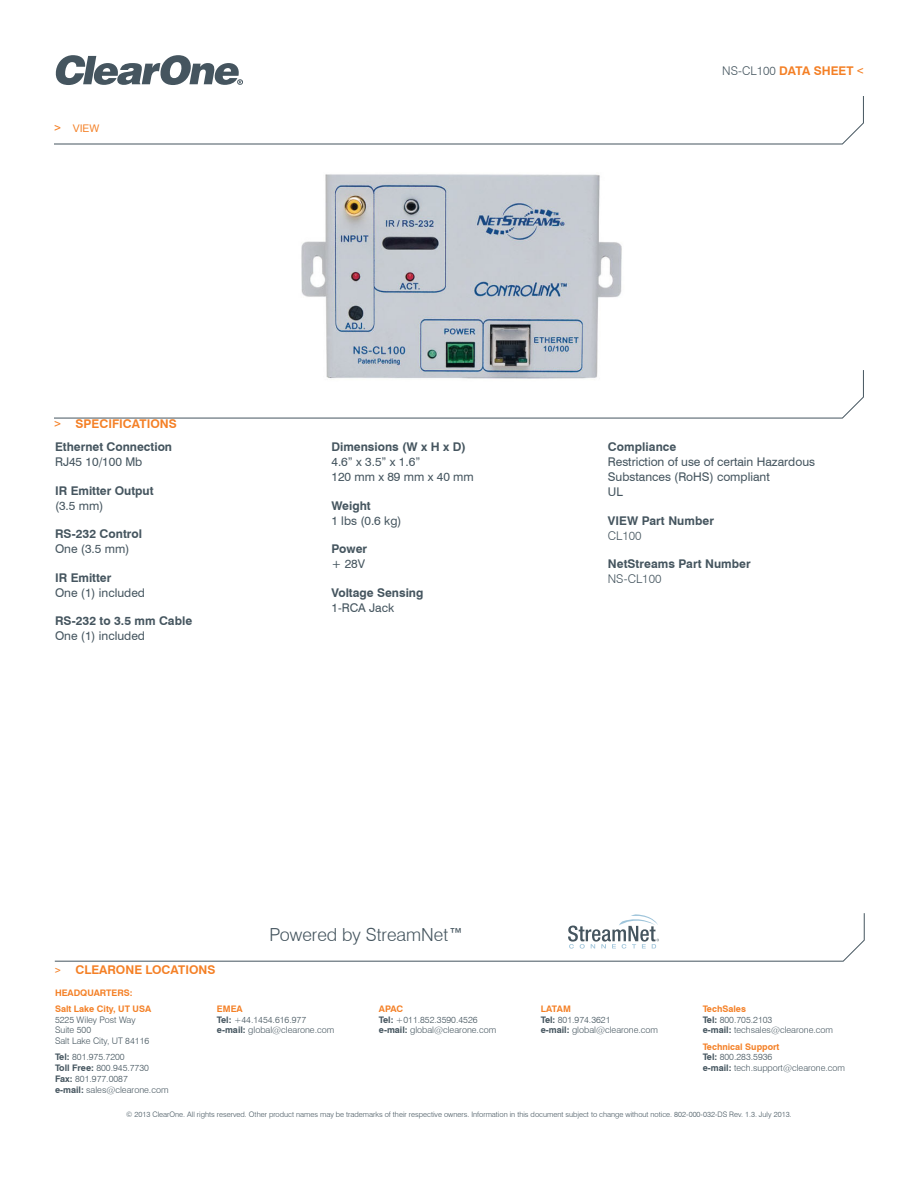
<style>
.page{position:relative;width:918px;height:1188px;background:#fff}
.page>*{position:absolute;margin:0;border:0;box-sizing:border-box;transform-origin:0 0}
.indent{font:300 18px "Swiss 721 BT";color:#45555f}
.t1{font:12px/15px "Swiss 721 BT";color:#45555f}
.t2{font:700 12px "Swiss 721 BT";color:#45555f}
.t3{font:700 12px "Swiss 721 BT";color:#f48026}
.t4{font:300 12px "Swiss 721 BT";color:#45555f}
.t5{font:10.5px "Arial";color:#f48026}
.t6{font:300 9px "Swiss 721 BT";color:#45555f}
.t7{font:700 9px "Swiss 721 BT";color:#f48026}
.t8{font:300 7.5px "Swiss 721 BT";color:#45555f}
.s1{font-size:12px}
.s2{font-weight:300;color:#45555f}
.s3{font-family:"Arial";font-weight:400}
.s4{font-family:"Arial";font-weight:400;font-size:10.5px}
.s5{font-weight:400}
.s6{font-weight:700}
</style>
<div class="page">
<svg style="left:55px;top:55px;width:188px;height:30px"></svg>
<svg style="left:54px;top:96px;width:810px;height:49px"></svg>
<svg style="left:54px;top:370px;width:810px;height:49px"></svg>
<svg style="left:54px;top:913px;width:811px;height:49px"></svg>
<img style="left:298px;top:174px;width:327px;height:209px">
<p class="t5" style="left:54px;top:122px;width:47px"><span class="s1">&gt;</span> VIEW</p>
<p class="t3" style="left:722px;top:63px;width:143px"><span class="s2">NS-CL100</span> DATA SHEET <span class="s3">&lt;</span></p>
<p class="t3" style="left:54px;top:416px;width:124px"><span class="s3">&gt;</span> SPECIFICATIONS</p>
<p class="t2" style="left:55px;top:440px;width:119px">Ethernet Connection</p>
<p class="t1" style="left:55px;top:454px;width:89px">RJ45 10/100 Mb</p>
<p class="t2" style="left:55px;top:483px;width:100px">IR Emitter Output</p>
<p class="t1" style="left:55px;top:498px;width:50px">(3.5 mm)</p>
<p class="t2" style="left:55px;top:527px;width:89px">RS-232 Control</p>
<p class="t1" style="left:55px;top:541px;width:76px">One (3.5 mm)</p>
<p class="t2" style="left:55px;top:570px;width:58px">IR Emitter</p>
<p class="t1" style="left:55px;top:585px;width:92px">One (1) included</p>
<p class="t2" style="left:55px;top:614px;width:139px">RS-232 to 3.5 mm Cable</p>
<p class="t1" style="left:55px;top:628px;width:92px">One (1) included</p>
<p class="t2" style="left:331px;top:440px;width:136px">Dimensions (W x H x D)</p>
<p class="t1" style="left:331px;top:454px;width:90px">4.6” x 3.5” x 1.6”</p>
<p class="t1" style="left:331px;top:469px;width:144px">120 mm x 89 mm x 40 mm</p>
<p class="t2" style="left:331px;top:498px;width:41px">Weight</p>
<p class="t1" style="left:331px;top:513px;width:72px">1 lbs (0.6 kg)</p>
<p class="t2" style="left:331px;top:542px;width:37px">Power</p>
<p class="t1" style="left:331px;top:556px;width:35px">+ 28V</p>
<p class="t2" style="left:331px;top:585px;width:93px">Voltage Sensing</p>
<p class="t1" style="left:331px;top:600px;width:64px">1-RCA Jack</p>
<p class="t2" style="left:608px;top:440px;width:70px">Compliance</p>
<p class="t1" style="left:608px;top:454px;width:209px">Restriction of use of certain Hazardous<br>Substances (RoHS) compliant</p>
<p class="t1" style="left:608px;top:484px;width:16px">UL</p>
<p class="t2" style="left:608px;top:513px;width:108px">VIEW Part Number</p>
<p class="t4" style="left:608px;top:528px;width:35px">CL100</p>
<p class="t2" style="left:608px;top:557px;width:144px">NetStreams Part Number</p>
<p class="t4" style="left:608px;top:572px;width:55px">NS-CL100</p>
<p class="t3" style="left:55px;top:962px;width:162px"><span class="s4">&gt;</span> CLEARONE LOCATIONS</p>
<p class="indent" style="left:269px;top:924px;width:195px">Powered by StreamNet<span class="s5">™</span></p>
<p class="t7" style="left:55px;top:987px;width:79px">HEADQUARTERS:</p>
<p class="t7" style="left:55px;top:1003px;width:98px">Salt Lake City, UT USA</p>
<p class="t6" style="left:55px;top:1014px;width:82px">5225 Wiley Post Way</p>
<p class="t6" style="left:55px;top:1025px;width:38px">Suite 500</p>
<p class="t6" style="left:55px;top:1036px;width:96px">Salt Lake City, UT 84116</p>
<p class="t6" style="left:55px;top:1052px;width:71px"><span class="s6">Tel:</span> 801.975.7200</p>
<p class="t6" style="left:55px;top:1063px;width:95px"><span class="s6">Toll Free:</span> 800.945.7730</p>
<p class="t6" style="left:55px;top:1073px;width:74px"><span class="s6">Fax:</span> 801.977.0087</p>
<p class="t6" style="left:55px;top:1084px;width:115px"><span class="s6">e-mail:</span> sales@clearone.com</p>
<p class="t7" style="left:217px;top:1003px;width:27px">EMEA</p>
<p class="t6" style="left:217px;top:1014px;width:91px"><span class="s6">Tel:</span> +44.1454.616.977</p>
<p class="t6" style="left:217px;top:1025px;width:119px"><span class="s6">e-mail:</span> global@clearone.com</p>
<p class="t7" style="left:379px;top:1003px;width:26px">APAC</p>
<p class="t6" style="left:379px;top:1014px;width:100px"><span class="s6">Tel:</span> +011.852.3590.4526</p>
<p class="t6" style="left:379px;top:1025px;width:119px"><span class="s6">e-mail:</span> global@clearone.com</p>
<p class="t7" style="left:541px;top:1003px;width:32px">LATAM</p>
<p class="t6" style="left:541px;top:1014px;width:71px"><span class="s6">Tel:</span> 801.974.3621</p>
<p class="t6" style="left:541px;top:1025px;width:119px"><span class="s6">e-mail:</span> global@clearone.com</p>
<p class="t7" style="left:703px;top:1003px;width:45px">TechSales</p>
<p class="t6" style="left:703px;top:1014px;width:71px"><span class="s6">Tel:</span> 800.705.2103</p>
<p class="t6" style="left:703px;top:1025px;width:132px"><span class="s6">e-mail:</span> techsales@clearone.com</p>
<p class="t7" style="left:703px;top:1041px;width:78px">Technical Support</p>
<p class="t6" style="left:703px;top:1052px;width:71px"><span class="s6">Tel:</span> 800.283.5936</p>
<p class="t6" style="left:703px;top:1063px;width:144px"><span class="s6">e-mail:</span> tech.support@clearone.com</p>
<p class="t8" style="left:126px;top:1110px;width:667px">© 2013 ClearOne. All rights reserved. Other product names may be trademarks of their respective owners. Information in this document subject to change without notice. 802-000-032-DS Rev. 1.3. July 2013.</p>
</div>
